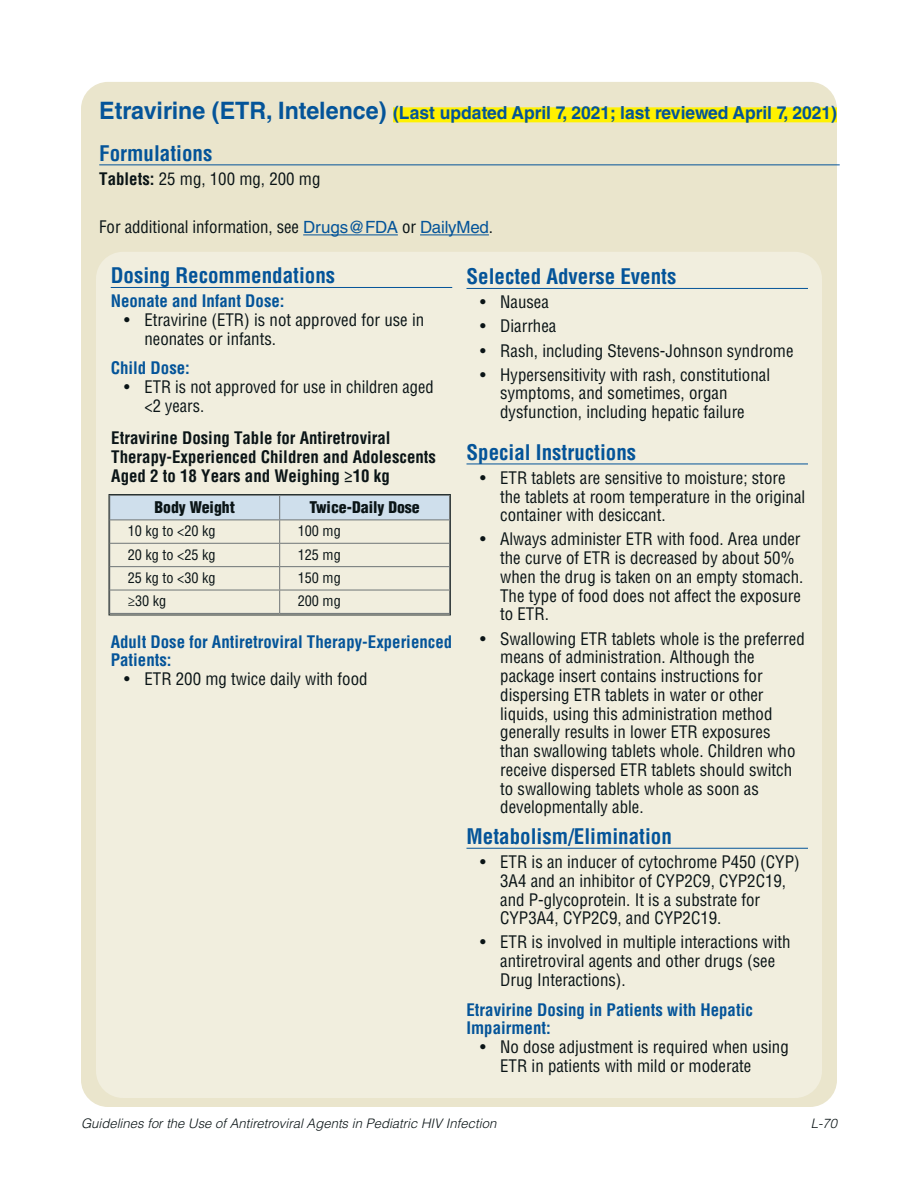
<style>
.page{position:relative;width:918px;height:1188px;background:#fff}
.page>*{position:absolute;margin:0;border:0;box-sizing:border-box;transform-origin:0 0}
.Heading_2_Drug_table{font:700 condensed 21px "Helvetica LT Std";color:#045499}
.Heading_1_Drug_Table{font:700 18px "Helvetica LT Std";color:#045499}
.table_body_drug_tabl{font:condensed 16.8px/18.8px "Helvetica LT Std";color:#0a1416}
.Heading_3_drug_table{font:700 condensed 16.8px/18.8px "Helvetica LT Std";color:#045499}
.table_body_drug_tabl-2{font:700 condensed 16.8px/18.8px "Helvetica LT Std";color:#0a1416}
.table_body{font:900 condensed 15.75px "Helvetica LT Std";color:#0a1416}
.table_body-2{font:condensed 14.25px "Helvetica LT Std";color:#0a1416}
.t1{font:italic 300 13.2px "Helvetica LT Std";color:#0a1416}
.s1{font-size:24px}
.s2{font-weight:700}
.s3{font-stretch:normal;color:#045499}
</style>
<div class="page">
<div style="left:81px;top:82px;width:756px;height:1025px;background:#eae5cc;border-radius:27px"></div>
<div style="left:96px;top:252px;width:726px;height:846px;background:#f1eede;border-radius:27px"></div>
<hr style="left:111px;top:287px;width:341px;height:1px;background:#045499">
<svg style="left:111px;top:496px;width:338px;height:117px"></svg>
<div style="left:109px;top:494px;width:342px;height:121px;border:1px solid #222c2d"></div>
<hr style="left:466px;top:288px;width:342px;height:1px;background:#045499">
<hr style="left:466px;top:464px;width:342px;height:1px;background:#045499">
<hr style="left:466px;top:848px;width:342px;height:1px;background:#045499">
<div style="left:393px;top:107px;width:444px;height:15px;background:#fff101"></div>
<hr style="left:99px;top:164px;width:741px;height:1px;background:#045499">
<hr style="left:303px;top:234px;width:95px;height:1px;background:#045499">
<hr style="left:420px;top:234px;width:69px;height:1px;background:#045499">
<p class="Heading_1_Drug_Table" style="left:99px;top:102px;width:739px"><span class="s1">Etravirine (ETR, Intelence)</span> (Last updated April 7, 2021; last reviewed April 7, 2021)</p>
<p class="Heading_2_Drug_table" style="left:99px;top:140px;width:115px">Formulations</p>
<p class="table_body_drug_tabl" style="left:99px;top:169px;width:223px"><span class="s2">Tablets:</span> 25 mg, 100 mg, 200 mg</p>
<p class="table_body_drug_tabl" style="left:99px;top:218px;width:395px">For additional information, see <span class="s3">Drugs@FDA</span> or <span class="s3">DailyMed</span>.</p>
<p class="Heading_2_Drug_table" style="left:111px;top:262px;width:226px">Dosing Recommendations</p>
<p class="Heading_3_drug_table" style="left:111px;top:292px;width:175px">Neonate and Infant Dose:</p>
<p class="table_body_drug_tabl" style="left:144px;top:310px;width:281px;text-indent:-20px">• Etravirine (ETR) is not approved for use in neonates or infants.</p>
<p class="Heading_3_drug_table" style="left:111px;top:359px;width:81px">Child Dose:</p>
<p class="table_body_drug_tabl" style="left:144px;top:377px;width:291px;text-indent:-20px">• ETR is not approved for use in children aged &lt;2 years.</p>
<p class="table_body_drug_tabl-2" style="left:111px;top:429px;width:326px">Etravirine Dosing Table for Antiretroviral<br>Therapy-Experienced Children and Adolescents<br>Aged 2 to 18 Years and Weighing ≥10 kg</p>
<p class="table_body" style="left:154px;top:497px;width:82px">Body Weight</p>
<p class="table_body" style="left:309px;top:498px;width:112px">Twice-Daily Dose</p>
<p class="table_body-2" style="left:128px;top:522px;width:89px">10 kg to &lt;20 kg</p>
<p class="table_body-2" style="left:298px;top:522px;width:45px">100 mg</p>
<p class="table_body-2" style="left:128px;top:545px;width:89px">20 kg to &lt;25 kg</p>
<p class="table_body-2" style="left:298px;top:545px;width:45px">125 mg</p>
<p class="table_body-2" style="left:128px;top:569px;width:89px">25 kg to &lt;30 kg</p>
<p class="table_body-2" style="left:298px;top:569px;width:45px">150 mg</p>
<p class="table_body-2" style="left:128px;top:592px;width:40px">≥30 kg</p>
<p class="table_body-2" style="left:298px;top:592px;width:45px">200 mg</p>
<p class="Heading_3_drug_table" style="left:111px;top:632px;width:343px">Adult Dose for Antiretroviral Therapy-Experienced<br>Patients:</p>
<p class="table_body_drug_tabl" style="left:124px;top:670px;width:245px">• ETR 200 mg twice daily with food</p>
<p class="Heading_2_Drug_table" style="left:466px;top:263px;width:211px">Selected Adverse Events</p>
<p class="table_body_drug_tabl" style="left:480px;top:293px;width:70px">• Nausea</p>
<p class="table_body_drug_tabl" style="left:480px;top:317px;width:78px">• Diarrhea</p>
<p class="table_body_drug_tabl" style="left:480px;top:341px;width:315px">• Rash, including Stevens-Johnson syndrome</p>
<p class="table_body_drug_tabl" style="left:500px;top:365px;width:271px;text-indent:-20px">• Hypersensitivity with rash, constitutional symptoms, and sometimes, organ dysfunction, including hepatic failure</p>
<p class="Heading_2_Drug_table" style="left:466px;top:439px;width:171px">Special Instructions</p>
<p class="table_body_drug_tabl" style="left:500px;top:468px;width:307px;text-indent:-20px">• ETR tablets are sensitive to moisture; store the tablets at room temperature in the original container with desiccant.</p>
<p class="table_body_drug_tabl" style="left:500px;top:530px;width:305px;text-indent:-20px">• Always administer ETR with food. Area under the curve of ETR is decreased by about 50% when the drug is taken on an empty stomach.<br>The type of food does not affect the exposure to ETR.</p>
<p class="table_body_drug_tabl" style="left:480px;top:629px;width:326px">• Swallowing ETR tablets whole is the preferred</p>
<p class="table_body_drug_tabl" style="left:500px;top:648px;width:297px">means of administration. Although the package insert contains instructions for dispersing ETR tablets in water or other liquids, using this administration method generally results in lower ETR exposures than swallowing tablets whole. Children who receive dispersed ETR tablets should switch to swallowing tablets whole as soon as developmentally able.</p>
<p class="Heading_2_Drug_table" style="left:466px;top:823px;width:207px">Metabolism/Elimination</p>
<p class="table_body_drug_tabl" style="left:500px;top:852px;width:301px;text-indent:-20px">• ETR is an inducer of cytochrome P450 (CYP)<br>3A4 and an inhibitor of CYP2C9, CYP2C19, and P-glycoprotein. It is a substrate for CYP3A4, CYP2C9, and CYP2C19.</p>
<p class="table_body_drug_tabl" style="left:500px;top:933px;width:292px;text-indent:-20px">• ETR is involved in multiple interactions with antiretroviral agents and other drugs (see<br>Drug Interactions).</p>
<p class="Heading_3_drug_table" style="left:466px;top:1000px;width:288px">Etravirine Dosing in Patients with Hepatic<br>Impairment:</p>
<p class="table_body_drug_tabl" style="left:500px;top:1037px;width:290px;text-indent:-20px">• No dose adjustment is required when using<br>ETR in patients with mild or moderate</p>
<p class="t1" style="left:81px;top:1115px;width:417px">Guidelines for the Use of Antiretroviral Agents in Pediatric HIV Infection</p>
<p class="t1" style="left:811px;top:1115px;width:28px">L-70</p>
</div>
